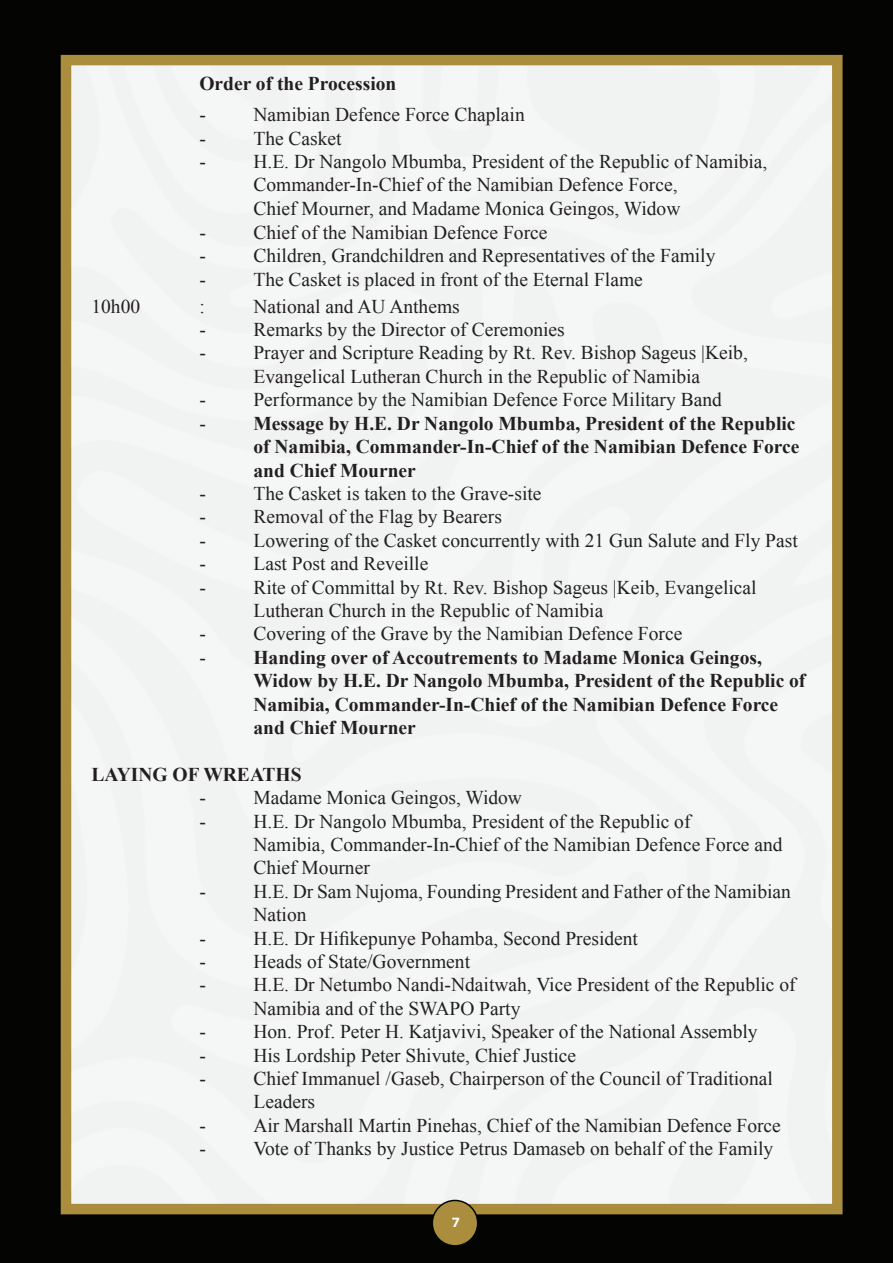
<style>
.page{position:relative;width:893px;height:1263px;background:#040503}
.page>*{position:absolute;margin:0;border:0;box-sizing:border-box;transform-origin:0 0}
.List_Paragraph{font:19.5px/23.4px "Times New Roman";color:#231f20}
.t1{font:700 19.5px/23.4px "Times New Roman";color:#231f20}
.t2{font:700 13.5px "Metropolis";color:#fff}
</style>
<div class="page">
<div style="left:61px;top:55px;width:781px;height:1159px;border:10px solid #ab8d3e"></div>
<div style="left:71px;top:66px;width:761px;height:1139px;background:#f4f6f6"></div>
<div style="left:432px;top:1200px;width:46px;height:46px;background:#ab8d3e;border-radius:50%"></div>
<div style="left:432px;top:1200px;width:46px;height:46px;border:2px solid #040503;border-radius:50%"></div>
<p class="t1" style="left:199px;top:71px;width:198px">Order of the Procession</p>
<p class="List_Paragraph" style="left:199px;top:103px;width:8px">-</p>
<p class="List_Paragraph" style="left:253px;top:103px;width:273px">Namibian Defence Force Chaplain</p>
<p class="List_Paragraph" style="left:199px;top:126px;width:8px">-</p>
<p class="List_Paragraph" style="left:253px;top:126px;width:90px">The Casket</p>
<p class="List_Paragraph" style="left:199px;top:150px;width:8px">-</p>
<p class="List_Paragraph" style="left:253px;top:150px;width:515px">H.E. Dr Nangolo Mbumba, President of the Republic of Namibia,<br>Commander-In-Chief of the Namibian Defence Force,<br>Chief Mourner, and Madame Monica Geingos, Widow</p>
<p class="List_Paragraph" style="left:199px;top:220px;width:8px">-</p>
<p class="List_Paragraph" style="left:253px;top:220px;width:296px">Chief of the Namibian Defence Force</p>
<p class="List_Paragraph" style="left:199px;top:244px;width:8px">-</p>
<p class="List_Paragraph" style="left:253px;top:244px;width:463px">Children, Grandchildren and Representatives of the Family</p>
<p class="List_Paragraph" style="left:199px;top:267px;width:8px">-</p>
<p class="List_Paragraph" style="left:253px;top:267px;width:391px">The Casket is placed in front of the Eternal Flame</p>
<p class="List_Paragraph" style="left:91px;top:294px;width:50px">10h00</p>
<p class="List_Paragraph" style="left:199px;top:294px;width:7px">:</p>
<p class="List_Paragraph" style="left:253px;top:294px;width:208px">National and AU Anthems</p>
<p class="List_Paragraph" style="left:199px;top:318px;width:8px">-</p>
<p class="List_Paragraph" style="left:253px;top:318px;width:313px">Remarks by the Director of Ceremonies</p>
<p class="List_Paragraph" style="left:199px;top:341px;width:8px">-</p>
<p class="List_Paragraph" style="left:253px;top:341px;width:496px">Prayer and Scripture Reading by Rt. Rev. Bishop Sageus |Keib,<br>Evangelical Lutheran Church in the Republic of Namibia</p>
<p class="List_Paragraph" style="left:199px;top:388px;width:8px">-</p>
<p class="List_Paragraph" style="left:253px;top:388px;width:470px">Performance by the Namibian Defence Force Military Band</p>
<p class="List_Paragraph" style="left:199px;top:411px;width:8px">-</p>
<p class="t1" style="left:253px;top:411px;width:547px">Message by H.E. Dr Nangolo Mbumba, President of the Republic of Namibia, Commander-In-Chief of the Namibian Defence Force and Chief Mourner</p>
<p class="List_Paragraph" style="left:199px;top:481px;width:8px">-</p>
<p class="List_Paragraph" style="left:253px;top:481px;width:290px">The Casket is taken to the Grave-site</p>
<p class="List_Paragraph" style="left:199px;top:505px;width:8px">-</p>
<p class="List_Paragraph" style="left:253px;top:505px;width:250px">Removal of the Flag by Bearers</p>
<p class="List_Paragraph" style="left:199px;top:528px;width:8px">-</p>
<p class="List_Paragraph" style="left:253px;top:528px;width:546px">Lowering of the Casket concurrently with 21 Gun Salute and Fly Past</p>
<p class="List_Paragraph" style="left:199px;top:552px;width:8px">-</p>
<p class="List_Paragraph" style="left:253px;top:552px;width:176px">Last Post and Reveille</p>
<p class="List_Paragraph" style="left:199px;top:575px;width:8px">-</p>
<p class="List_Paragraph" style="left:253px;top:575px;width:505px">Rite of Committal by Rt. Rev. Bishop Sageus |Keib, Evangelical<br>Lutheran Church in the Republic of Namibia</p>
<p class="List_Paragraph" style="left:199px;top:622px;width:8px">-</p>
<p class="List_Paragraph" style="left:253px;top:622px;width:430px">Covering of the Grave by the Namibian Defence Force</p>
<p class="List_Paragraph" style="left:199px;top:645px;width:8px">-</p>
<p class="t1" style="left:253px;top:645px;width:553px">Handing over of Accoutrements to Madame Monica Geingos,<br>Widow by H.E. Dr Nangolo Mbumba, President of the Republic of</p>
<p class="t1" style="left:253px;top:692px;width:526px">Namibia, Commander-In-Chief of the Namibian Defence Force and Chief Mourner</p>
<p class="t1" style="left:91px;top:762px;width:212px">LAYING OF WREATHS</p>
<p class="List_Paragraph" style="left:199px;top:786px;width:8px">-</p>
<p class="List_Paragraph" style="left:253px;top:786px;width:270px">Madame Monica Geingos, Widow</p>
<p class="List_Paragraph" style="left:199px;top:809px;width:8px">-</p>
<p class="List_Paragraph" style="left:253px;top:809px;width:439px">H.E. Dr Nangolo Mbumba, President of the Republic of</p>
<p class="List_Paragraph" style="left:253px;top:832px;width:531px">Namibia, Commander-In-Chief of the Namibian Defence Force and<br>Chief Mourner</p>
<p class="List_Paragraph" style="left:199px;top:879px;width:8px">-</p>
<p class="List_Paragraph" style="left:253px;top:879px;width:539px">H.E. Dr Sam Nujoma, Founding President and Father of the Namibian<br>Nation</p>
<p class="List_Paragraph" style="left:199px;top:926px;width:8px">-</p>
<p class="List_Paragraph" style="left:253px;top:926px;width:386px">H.E. Dr Hifikepunye Pohamba, Second President</p>
<p class="List_Paragraph" style="left:199px;top:949px;width:8px">-</p>
<p class="List_Paragraph" style="left:253px;top:949px;width:218px">Heads of State/Government</p>
<p class="List_Paragraph" style="left:199px;top:973px;width:8px">-</p>
<p class="List_Paragraph" style="left:253px;top:973px;width:544px">H.E. Dr Netumbo Nandi-Ndaitwah, Vice President of the Republic of<br>Namibia and of the SWAPO Party</p>
<p class="List_Paragraph" style="left:199px;top:1020px;width:8px">-</p>
<p class="List_Paragraph" style="left:253px;top:1020px;width:506px">Hon. Prof. Peter H. Katjavivi, Speaker of the National Assembly</p>
<p class="List_Paragraph" style="left:199px;top:1043px;width:8px">-</p>
<p class="List_Paragraph" style="left:253px;top:1043px;width:324px">His Lordship Peter Shivute, Chief Justice</p>
<p class="List_Paragraph" style="left:199px;top:1066px;width:8px">-</p>
<p class="List_Paragraph" style="left:253px;top:1066px;width:521px">Chief Immanuel /Gaseb, Chairperson of the Council of Traditional<br>Leaders</p>
<p class="List_Paragraph" style="left:199px;top:1113px;width:8px">-</p>
<p class="List_Paragraph" style="left:253px;top:1113px;width:529px">Air Marshall Martin Pinehas, Chief of the Namibian Defence Force</p>
<p class="List_Paragraph" style="left:199px;top:1137px;width:8px">-</p>
<p class="List_Paragraph" style="left:253px;top:1137px;width:521px">Vote of Thanks by Justice Petrus Damaseb on behalf of the Family</p>
<p class="t2" style="left:452px;top:1213px;width:10px">7</p>
</div>
